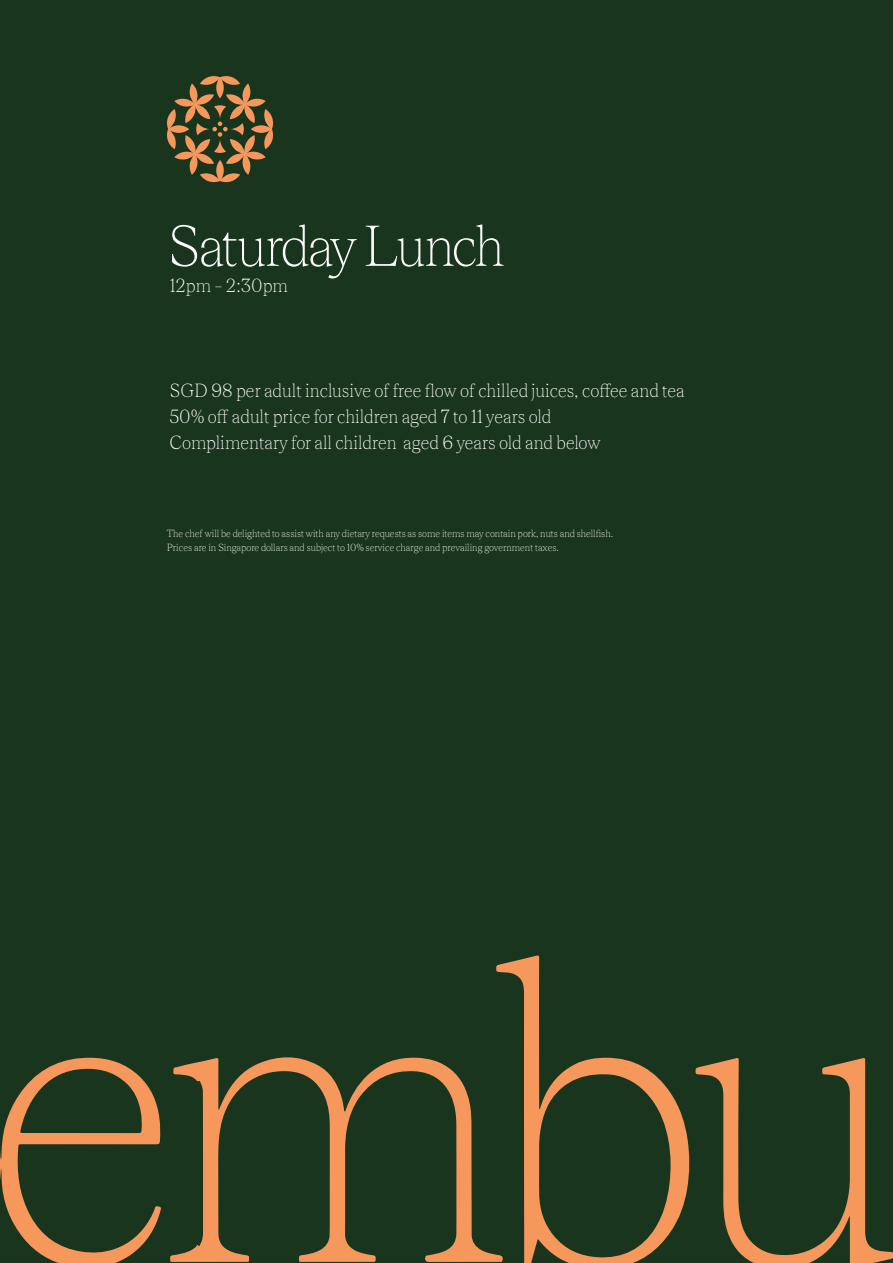
<style>
.page{position:relative;width:893px;height:1263px;background:#19351d}
.page>*{position:absolute;margin:0;border:0;box-sizing:border-box;transform-origin:0 0}
.t1{font:100 60px "Teodor";letter-spacing:-.055em;color:#fff}
.t2{font:100 19.35px/26.2px "Teodor";color:#fff}
.t3{font:100 10.5px/14.2px "Teodor";color:#fff}
</style>
<div class="page">
<svg style="left:0;top:1057px;width:161px;height:206px"></svg>
<svg style="left:170px;top:1057px;width:326px;height:205px"></svg>
<svg style="left:496px;top:955px;width:194px;height:308px"></svg>
<svg style="left:695px;top:1058px;width:198px;height:205px"></svg>
<svg style="left:167px;top:76px;width:106px;height:107px"></svg>
<h1 class="t1" style="left:167px;top:204px;width:339px">Saturday Lunch</h1>
<h2 class="t2" style="left:169px;top:271px;width:120px">12pm – 2:30pm</h2>
<h2 class="t2" style="left:169px;top:376px;width:517px">SGD 98 per adult inclusive of free flow of chilled juices, coffee and tea<br>50% off adult price for children aged 7 to 11 years old<br>Complimentary for all children aged 6 years old and below</h2>
<p class="t3" style="left:167px;top:526px;width:448px">The chef will be delighted to assist with any dietary requests as some items may contain pork, nuts and shellfish.<br>Prices are in Singapore dollars and subject to 10% service charge and prevailing government taxes.</p>
</div>
